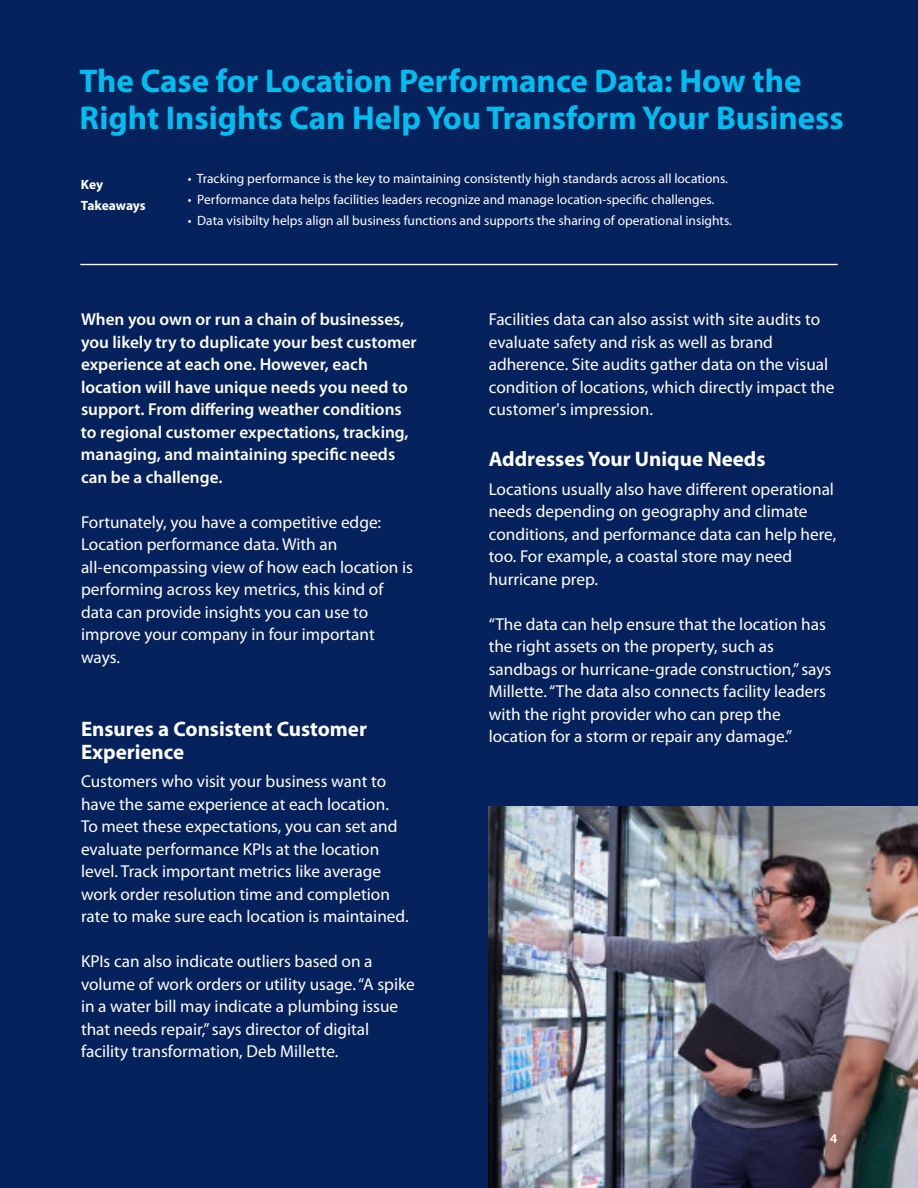
<style>
.page{position:relative;width:918px;height:1188px;background:#06225d}
.page>*{position:absolute;margin:0;border:0;box-sizing:border-box;transform-origin:0 0}
.t1{font:700 33px/37.5px "Myriad Pro";color:#00bff0}
.t2{font:700 21px/22.5px "Myriad Pro";color:#fff}
.t3{font:17.25px/22.5px "Myriad Pro";color:#fff}
.t4{font:600 17.25px/22.5px "Myriad Pro";color:#fff}
.t5{font:13.5px "Myriad Pro";color:#fff}
.t6{font:700 13.5px/21px "Myriad Pro";letter-spacing:-.01em;color:#fff}
.t7{font:600 13.5px "Myriad Pro";color:#fff}
</style>
<div class="page">
<img style="left:489px;top:806px;width:429px;height:382px">
<hr style="left:81px;top:264px;width:756px;height:1px;background:#fff">
<h1 class="t1" style="left:80px;top:65px;width:766px">The Case for Location Performance Data: How the<br>Right Insights Can Help You Transform Your Business</h1>
<p class="t5" style="left:188px;top:173px;width:542px">• Tracking performance is the key to maintaining consistently high standards across all locations.</p>
<p class="t5" style="left:188px;top:194px;width:528px">• Performance data helps facilities leaders recognize and manage location-specific challenges.</p>
<p class="t5" style="left:188px;top:215px;width:546px">• Data visibilty helps align all business functions and supports the sharing of operational insights.</p>
<p class="t6" style="left:81px;top:175px;width:66px">Key<br>Takeaways</p>
<p class="t4" style="left:81px;top:310px;width:337px">When you own or run a chain of businesses, you likely try to duplicate your best customer experience at each one. However, each location will have unique needs you need to support. From differing weather conditions to regional customer expectations, tracking, managing, and maintaining specific needs can be a challenge.</p>
<p class="t3" style="left:81px;top:512px;width:333px">Fortunately, you have a competitive edge:<br>Location performance data. With an all-encompassing view of how each location is performing across key metrics, this kind of data can provide insights you can use to improve your company in four important ways.</p>
<p class="t2" style="left:81px;top:720px;width:288px">Ensures a Consistent Customer<br>Experience</p>
<p class="t3" style="left:81px;top:772px;width:329px">Customers who visit your business want to have the same experience at each location.<br>To meet these expectations, you can set and evaluate performance KPIs at the location level. Track important metrics like average work order resolution time and completion rate to make sure each location is maintained.</p>
<p class="t3" style="left:81px;top:952px;width:335px">KPIs can also indicate outliers based on a volume of work orders or utility usage. “A spike in a water bill may indicate a plumbing issue that needs repair,” says director of digital facility transformation, Deb Millette.</p>
<p class="t3" style="left:489px;top:310px;width:347px">Facilities data can also assist with site audits to evaluate safety and risk as well as brand adherence. Site audits gather data on the visual condition of locations, which directly impact the customer's impression.</p>
<p class="t2" style="left:489px;top:450px;width:278px">Addresses Your Unique Needs</p>
<p class="t3" style="left:489px;top:479px;width:349px">Locations usually also have different operational needs depending on geography and climate conditions, and performance data can help here, too. For example, a coastal store may need hurricane prep.</p>
<p class="t3" style="left:489px;top:614px;width:344px">“The data can help ensure that the location has the right assets on the property, such as sandbags or hurricane-grade construction,” says Millette. “The data also connects facility leaders with the right provider who can prep the location for a storm or repair any damage.”</p>
<p class="t7" style="left:830px;top:1133px;width:9px">4</p>
</div>
